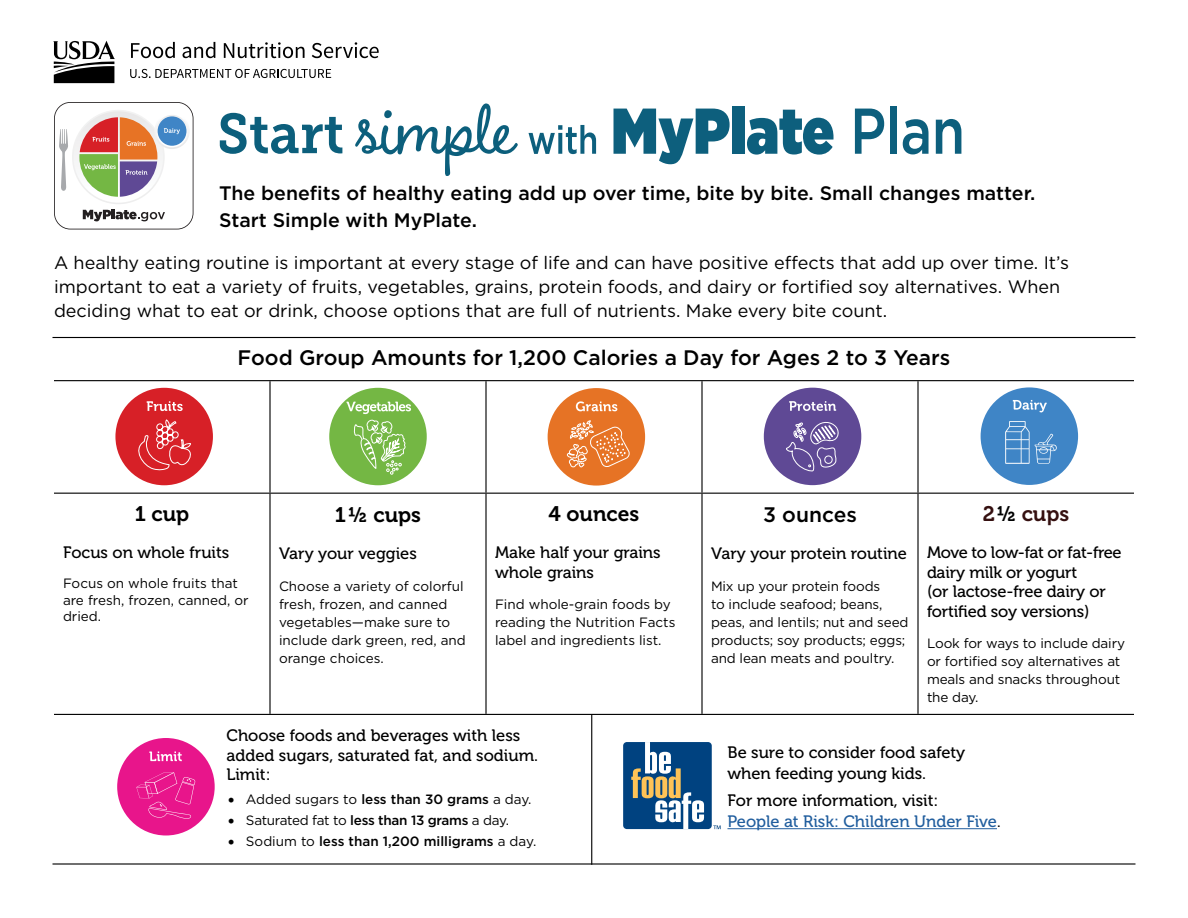
<style>
.page{position:relative;width:1188px;height:918px;background:#fff}
.page>*{position:absolute;margin:0;border:0;box-sizing:border-box;transform-origin:0 0}
.Table_Title{font:500 21px "Gotham";color:#000}
.Food_quantity{font:21px "Museo 700";color:#000}
.Food_quantity-2{font:21px "Museo 700";color:#351010}
.Food_quantity-3{font:500 21px "Gotham";color:#000}
.Table_Title-2{font:500 19.5px/27px "Gotham";color:#000}
.t1{font:18px/24px "Gotham";color:#000}
.Food_group_message{font:16.5px/19.5px "Museo 500";color:#000}
.Food_group_message-2{font:16.5px/21px "Museo 500";color:#215e9e}
.Paragraph_Style_1{font:13.5px/18px "Gotham";letter-spacing:-.01em;color:#000}
.t2{font:500 13.5px "Gotham";color:#000}
.s1{color:#000101}
.s2{font-weight:500}
.s3{font-weight:400}
.s4{color:#000}
.s5{font-size:15px;color:#000}
</style>
<div class="page">
<hr style="left:54px;top:380px;width:216px;height:1px;background:#000">
<hr style="left:270px;top:380px;width:216px;height:1px;background:#000">
<hr style="left:269px;top:381px;width:2px;height:112px;background:#000">
<hr style="left:486px;top:380px;width:216px;height:1px;background:#000">
<hr style="left:485px;top:381px;width:2px;height:112px;background:#000">
<hr style="left:702px;top:380px;width:216px;height:1px;background:#000">
<hr style="left:701px;top:381px;width:2px;height:112px;background:#000">
<hr style="left:918px;top:380px;width:216px;height:1px;background:#000">
<hr style="left:917px;top:381px;width:2px;height:112px;background:#000">
<hr style="left:54px;top:493px;width:216px;height:1px;background:#000">
<hr style="left:270px;top:493px;width:216px;height:1px;background:#000">
<hr style="left:486px;top:493px;width:216px;height:1px;background:#000">
<hr style="left:702px;top:493px;width:216px;height:1px;background:#000">
<hr style="left:918px;top:493px;width:216px;height:1px;background:#000">
<hr style="left:269px;top:494px;width:2px;height:220px;background:#000">
<hr style="left:485px;top:494px;width:2px;height:220px;background:#000">
<hr style="left:701px;top:494px;width:2px;height:220px;background:#000">
<hr style="left:917px;top:494px;width:2px;height:220px;background:#000">
<hr style="left:54px;top:714px;width:216px;height:1px;background:#000">
<hr style="left:270px;top:714px;width:216px;height:1px;background:#000">
<hr style="left:486px;top:714px;width:216px;height:1px;background:#000">
<hr style="left:702px;top:714px;width:216px;height:1px;background:#000">
<hr style="left:918px;top:714px;width:216px;height:1px;background:#000">
<svg style="left:220px;top:113px;width:122px;height:41px"></svg>
<svg style="left:355px;top:104px;width:163px;height:72px"></svg>
<svg style="left:529px;top:125px;width:67px;height:29px"></svg>
<svg style="left:614px;top:109px;width:116px;height:55px"></svg>
<div style="left:732px;top:107px;width:12px;height:47px;background:#0d5f7d"></div>
<svg style="left:747px;top:110px;width:87px;height:45px"></svg>
<svg style="left:855px;top:109px;width:29px;height:45px"></svg>
<div style="left:890px;top:107px;width:7px;height:47px;background:#0d5f7d"></div>
<svg style="left:903px;top:119px;width:26px;height:35px"></svg>
<svg style="left:936px;top:119px;width:25px;height:35px"></svg>
<div style="left:115px;top:388px;width:98px;height:97px;background:#d72027;border-radius:50%"></div>
<svg style="left:147px;top:401px;width:36px;height:10px"></svg>
<svg style="left:138px;top:419px;width:62px;height:54px"></svg>
<div style="left:329px;top:388px;width:98px;height:97px;background:#74b744;border-radius:50%"></div>
<svg style="left:347px;top:402px;width:64px;height:73px"></svg>
<div style="left:548px;top:388px;width:97px;height:98px;background:#e67325;border-radius:50%"></div>
<svg style="left:576px;top:401px;width:41px;height:10px"></svg>
<svg style="left:567px;top:420px;width:63px;height:47px"></svg>
<div style="left:764px;top:388px;width:97px;height:97px;background:#5f4995;border-radius:50%"></div>
<svg style="left:789px;top:401px;width:47px;height:10px"></svg>
<svg style="left:786px;top:422px;width:53px;height:50px"></svg>
<div style="left:981px;top:387px;width:97px;height:98px;background:#3f85c6;border-radius:50%"></div>
<svg style="left:1013px;top:400px;width:34px;height:12px"></svg>
<svg style="left:1005px;top:421px;width:52px;height:43px"></svg>
<div style="left:117px;top:738px;width:98px;height:98px;background:#e8158b;border-radius:50%"></div>
<svg style="left:149px;top:751px;width:33px;height:10px"></svg>
<svg style="left:136px;top:772px;width:59px;height:47px"></svg>
<hr style="left:728px;top:828px;width:269px;height:1px;background:#215e9e">
<div style="left:623px;top:742px;width:89px;height:87px;background:#004280;border-radius:4px"></div>
<svg style="left:631px;top:742px;width:73px;height:87px"></svg>
<svg style="left:713px;top:825px;width:8px;height:4px"></svg>
<svg style="left:131px;top:42px;width:44px;height:16px"></svg>
<svg style="left:183px;top:42px;width:32px;height:16px"></svg>
<svg style="left:224px;top:42px;width:81px;height:16px"></svg>
<svg style="left:312px;top:42px;width:67px;height:16px"></svg>
<svg style="left:130px;top:69px;width:201px;height:9px"></svg>
<svg style="left:53px;top:41px;width:62px;height:42px"></svg>
<svg style="left:54px;top:102px;width:140px;height:127px"></svg>
<hr style="left:52px;top:337px;width:1084px;height:1px;background:#000">
<hr style="left:52px;top:863px;width:1084px;height:2px;background:#000">
<hr style="left:591px;top:715px;width:1px;height:150px;background:#000">
<p class="Table_Title-2" style="left:219px;top:179px;width:818px">The benefits of healthy eating add up over time, bite by bite. Small changes matter.<br>Start Simple with MyPlate.</p>
<p class="t1" style="left:54px;top:250px;width:1017px">A healthy eating routine is important at every stage of life and can have positive effects that add up over time. It’s important to eat a variety of fruits, vegetables, grains, protein foods, and dairy or fortified soy alternatives. When deciding what to eat or drink, choose options that are full of nutrients. Make every bite count.</p>
<p class="Table_Title" style="left:238px;top:344px;width:714px">Food Group Amounts for 1,200 Calories a Day for Ages 2 to 3 Years</p>
<p class="Food_quantity" style="left:135px;top:502px;width:56px">1 cup</p>
<p class="Food_group_message" style="left:63px;top:543px;width:168px">Focus on whole fruits</p>
<p class="Paragraph_Style_1" style="left:63px;top:575px;width:187px;line-height:16.5px">Focus on whole fruits that are fresh, frozen, canned, or dried.</p>
<p class="Food_quantity" style="left:335px;top:503px;width:88px">1 <span class="s1">1/2</span> cups</p>
<p class="Food_group_message" style="left:279px;top:544px;width:139px">Vary your veggies</p>
<p class="Paragraph_Style_1" style="left:279px;top:577px;width:188px">Choose a variety of colorful fresh, frozen, and canned vegetables—make sure to include dark green, red, and orange choices.</p>
<p class="Food_quantity" style="left:549px;top:502px;width:92px">4 ounces</p>
<p class="Food_group_message" style="left:495px;top:543px;width:167px">Make half your grains whole grains</p>
<p class="Paragraph_Style_1" style="left:495px;top:595px;width:182px">Find whole-grain foods by reading the Nutrition Facts label and ingredients list.</p>
<p class="Food_group_message" style="left:226px;top:726px;width:313px">Choose foods and beverages with less added sugars, saturated fat, and sodium.<br>Limit:</p>
<p class="Paragraph_Style_1" style="left:228px;top:790px;width:305px">• Added sugars to <span class="s2">less than 30 grams</span> a day.</p>
<p class="Paragraph_Style_1" style="left:228px;top:811px;width:282px">• Saturated fat to <span class="s2">less than 13 grams</span> a day.</p>
<p class="t2" style="left:228px;top:833px;width:310px">• <span class="s3">Sodium to</span> less than 1,200 milligrams <span class="s3">a day.</span></p>
<p class="Food_quantity-3" style="left:763px;top:501px;width:95px">3 ounces</p>
<p class="Food_group_message" style="left:711px;top:544px;width:198px">Vary your protein routine</p>
<p class="Paragraph_Style_1" style="left:711px;top:577px;width:199px">Mix up your protein foods<br>to include seafood; beans, peas, and lentils; nut and seed products; soy products; eggs; and lean meats and poultry.</p>
<p class="Food_quantity-2" style="left:983px;top:502px;width:88px">2 <span class="s1">1/2</span> cups</p>
<p class="Food_group_message" style="left:927px;top:543px;width:196px">Move to low-fat or fat-free dairy milk or yogurt<br>(or lactose-free dairy or fortified soy versions)</p>
<p class="Paragraph_Style_1" style="left:927px;top:634px;width:200px">Look for ways to include dairy or fortified soy alternatives at meals and snacks throughout the day.</p>
<p class="Food_group_message" style="left:728px;top:742px;width:239px;line-height:21px">Be sure to consider food safety when feeding young kids.</p>
<p class="Food_group_message-2" style="left:728px;top:790px;width:275px"><span class="s4">For more information, visit:<br></span>People at Risk: Children Under Five<span class="s5">.</span></p>
</div>
